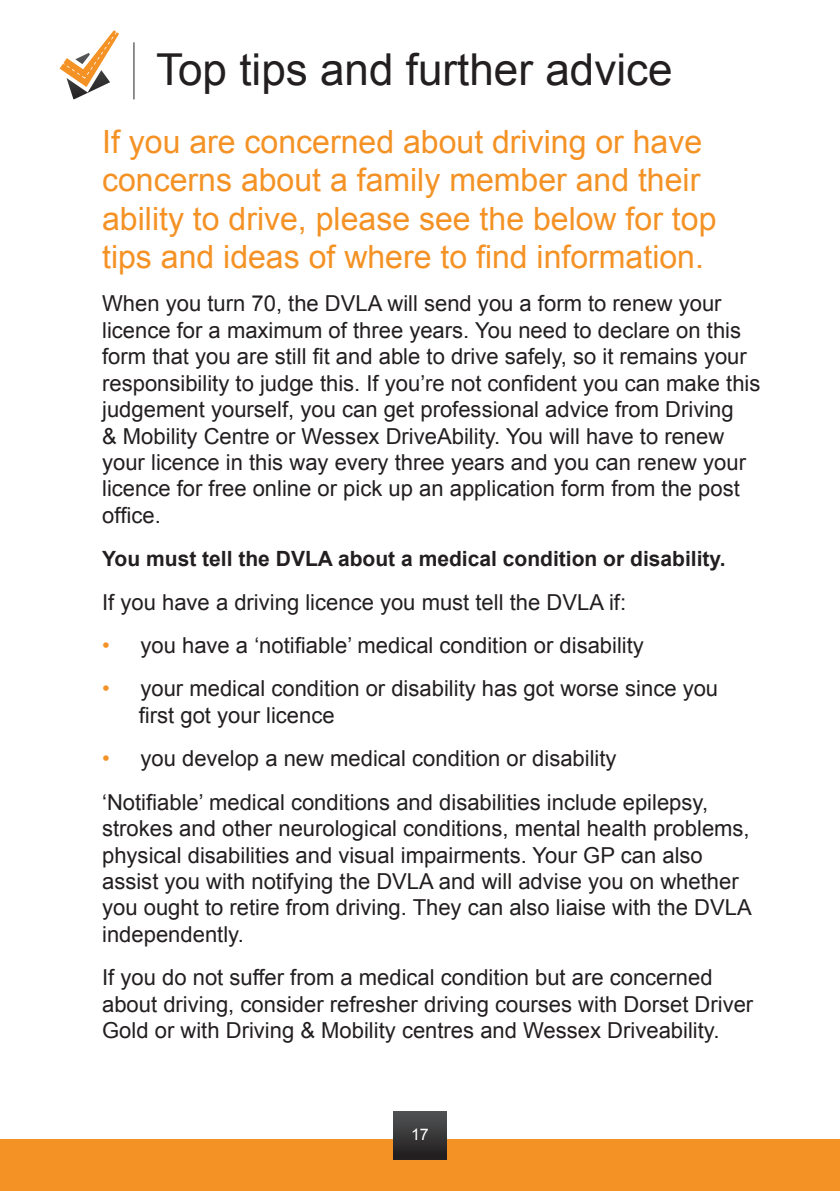
<style>
.page{position:relative;width:840px;height:1191px;background:#fff}
.page>*{position:absolute;margin:0;border:0;box-sizing:border-box;transform-origin:0 0}
.t1{font:44px "Arial";color:#231f20}
.t2{font:32px/38.4px "Arial";color:#f49225}
.t3{font:22px/26.4px "Arial";color:#231f20}
.t4{font:700 21px "Arial";color:#231f20}
.t5{font:16px "Arial";color:#fff}
.s1{color:#f49225}
</style>
<div class="page">
<div style="left:0;top:1140px;width:839px;height:51px;background:#f49225"></div>
<div style="left:393px;top:1111px;width:53px;height:48px;background:linear-gradient(to bottom,#525455,#211d1e)"></div>
<svg style="left:60px;top:30px;width:59px;height:69px"></svg>
<hr style="left:133px;top:42px;width:1px;height:57px;background:#231f20">
<p class="t1" style="left:156px;top:39px;width:518px">Top tips and further advice</p>
<p class="t2" style="left:102px;top:122px;width:615px">If you are concerned about driving or have concerns about a family member and their ability to drive, please see the below for top tips and ideas of where to find information.</p>
<p class="t3" style="left:102px;top:290px;width:659px">When you turn 70, the DVLA will send you a form to renew your licence for a maximum of three years. You need to declare on this form that you are still fit and able to drive safely, so it remains your responsibility to judge this. If you’re not confident you can make this judgement yourself, you can get professional advice from Driving<br>&amp; Mobility Centre or Wessex DriveAbility. You will have to renew your licence in this way every three years and you can renew your licence for free online or pick up an application form from the post office.</p>
<p class="t4" style="left:102px;top:544px;width:624px">You must tell the DVLA about a medical condition or disability.</p>
<p class="t3" style="left:102px;top:588px;width:525px">If you have a driving licence you must tell the DVLA if:</p>
<p class="t3" style="left:102px;top:632px;width:543px"><span class="s1">•</span> you have a ‘notifiable’ medical condition or disability</p>
<p class="t3" style="left:139px;top:675px;width:580px;text-indent:-37px"><span class="s1">•</span> your medical condition or disability has got worse since you first got your licence</p>
<p class="t3" style="left:102px;top:745px;width:515px"><span class="s1">•</span> you develop a new medical condition or disability</p>
<p class="t3" style="left:102px;top:788px;width:650px">‘Notifiable’ medical conditions and disabilities include epilepsy, strokes and other neurological conditions, mental health problems, physical disabilities and visual impairments. Your GP can also assist you with notifying the DVLA and will advise you on whether you ought to retire from driving. They can also liaise with the DVLA independently.</p>
<p class="t3" style="left:102px;top:964px;width:652px">If you do not suffer from a medical condition but are concerned about driving, consider refresher driving courses with Dorset Driver<br>Gold or with Driving &amp; Mobility centres and Wessex Driveability.</p>
<p class="t5" style="left:411px;top:1123px;width:19px">17</p>
</div>
